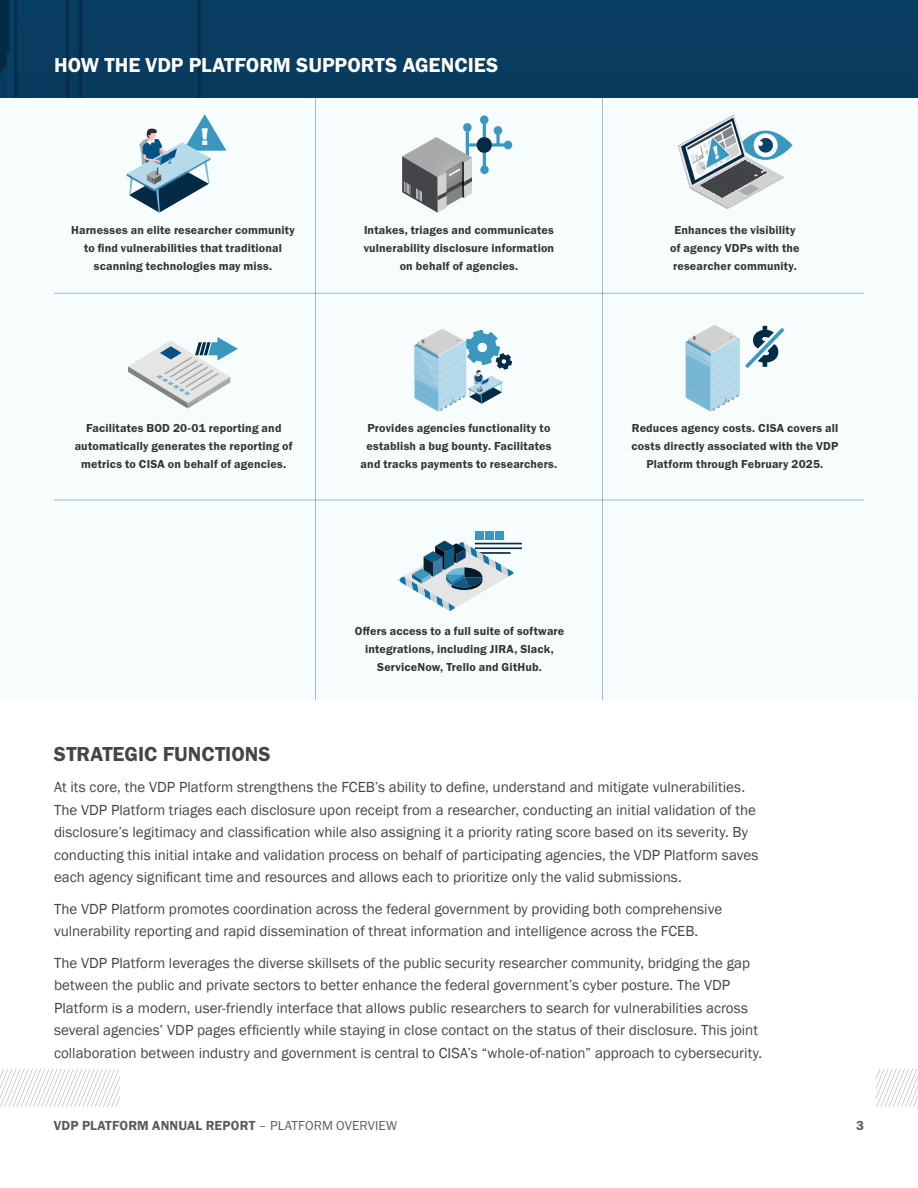
<style>
.page{position:relative;width:918px;height:1188px;background:#fff}
.page>*{position:absolute;margin:0;border:0;box-sizing:border-box;transform-origin:0 0}
.t1{font:25.05px "Franklin Gothic URW Hea";color:#fff}
.t2{font:21px "Franklin Gothic URW Dem";color:#fff}
.t3{font:21px "Franklin Gothic URW Dem";color:#434547}
.t4{font:15px/22.5px "Franklin Gothic";color:#434547}
.t5{font:600 13.5px "Franklin Gothic";letter-spacing:.01em;color:#5b5c5d}
.t6{font:13.5px "Franklin Gothic URW Dem";color:#5b5c5d}
.t7{font:12px/18px "Franklin Gothic URW Dem";letter-spacing:.015em;color:#343636;text-align:center}
.s1{font-family:"Franklin Gothic URW Boo";font-weight:400}
</style>
<div class="page">
<div style="left:1px;top:97px;width:917px;height:603px;background:#f7fcfd"></div>
<div style="left:0;top:0;width:918px;height:97px;background:#093c5e"></div>
<svg style="left:686px;top:325px;width:98px;height:87px"></svg>
<svg style="left:128px;top:337px;width:110px;height:72px"></svg>
<div style="left:480px;top:115px;width:9px;height:9px;background:#3b97c0;border-radius:50%"></div>
<div style="left:504px;top:141px;width:8px;height:8px;background:#3b97c0;border-radius:50%"></div>
<svg style="left:402px;top:121px;width:105px;height:92px"></svg>
<div style="left:477px;top:137px;width:15px;height:16px;background:#042a46;border-radius:50%"></div>
<svg style="left:127px;top:114px;width:100px;height:99px"></svg>
<svg style="left:678px;top:115px;width:115px;height:94px"></svg>
<hr style="left:475px;top:543px;width:47px;height:1px;background:#042a46">
<hr style="left:475px;top:547px;width:47px;height:2px;background:#042a46">
<svg style="left:397px;top:541px;width:118px;height:70px"></svg>
<div style="left:475px;top:531px;width:8px;height:8px;background:#3c97bf"></div>
<div style="left:485px;top:531px;width:8px;height:8px;background:#3c97bf"></div>
<div style="left:495px;top:531px;width:9px;height:8px;background:#3c97bf"></div>
<svg style="left:414px;top:329px;width:98px;height:83px"></svg>
<svg style="left:876px;top:1069px;width:42px;height:38px"></svg>
<svg style="left:0;top:1069px;width:120px;height:38px"></svg>
<hr style="left:54px;top:293px;width:810px;height:1px;background:#105b85">
<hr style="left:54px;top:500px;width:810px;height:1px;background:#105b85">
<hr style="left:602px;top:97px;width:1px;height:603px;background:#105b85">
<hr style="left:315px;top:97px;width:1px;height:603px;background:#105b85">
<h2 class="t2" style="left:54px;top:52px;width:446px">HOW THE VDP PLATFORM SUPPORTS AGENCIES</h2>
<h1 class="t1" style="left:201px;top:120px;width:10px">!</h1>
<p class="t7" style="left:71px;top:221px;width:225px">Harnesses an elite researcher community to find vulnerabilities that traditional scanning technologies may miss.</p>
<p class="t7" style="left:75px;top:419px;width:219px">Facilitates BOD 20-01 reporting and automatically generates the reporting of metrics to CISA on behalf of agencies.</p>
<p class="t7" style="left:364px;top:221px;width:192px">Intakes, triages and communicates vulnerability disclosure information on behalf of agencies.</p>
<p class="t7" style="left:670px;top:221px;width:131px">Enhances the visibility of agency VDPs with the researcher community.</p>
<p class="t7" style="left:361px;top:419px;width:198px">Provides agencies functionality to establish a bug bounty. Facilitates and tracks payments to researchers.</p>
<p class="t7" style="left:632px;top:419px;width:208px">Reduces agency costs. CISA covers all costs directly associated with the VDP<br>Platform through February 2025.</p>
<p class="t7" style="left:355px;top:621px;width:211px">Offers access to a full suite of software integrations, including JIRA, Slack,<br>ServiceNow, Trello and GitHub.</p>
<h2 class="t3" style="left:54px;top:741px;width:218px">STRATEGIC FUNCTIONS</h2>
<p class="t4" style="left:54px;top:776px;width:706px">At its core, the VDP Platform strengthens the FCEB’s ability to define, understand and mitigate vulnerabilities.<br>The VDP Platform triages each disclosure upon receipt from a researcher, conducting an initial validation of the disclosure’s legitimacy and classification while also assigning it a priority rating score based on its severity. By conducting this initial intake and validation process on behalf of participating agencies, the VDP Platform saves each agency significant time and resources and allows each to prioritize only the valid submissions.</p>
<p class="t4" style="left:54px;top:898px;width:670px">The VDP Platform promotes coordination across the federal government by providing both comprehensive vulnerability reporting and rapid dissemination of threat information and intelligence across the FCEB.</p>
<p class="t4" style="left:54px;top:952px;width:708px">The VDP Platform leverages the diverse skillsets of the public security researcher community, bridging the gap between the public and private sectors to better enhance the federal government’s cyber posture. The VDP Platform is a modern, user-friendly interface that allows public researchers to search for vulnerabilities across several agencies’ VDP pages efficiently while staying in close contact on the status of their disclosure. This joint collaboration between industry and government is central to CISA’s “whole-of-nation” approach to cybersecurity.</p>
<p class="t5" style="left:54px;top:1117px;width:345px">VDP PLATFORM ANNUAL REPORT <span class="s1">– PLATFORM OVERVIEW</span></p>
<p class="t6" style="left:856px;top:1117px;width:9px">3</p>
</div>
